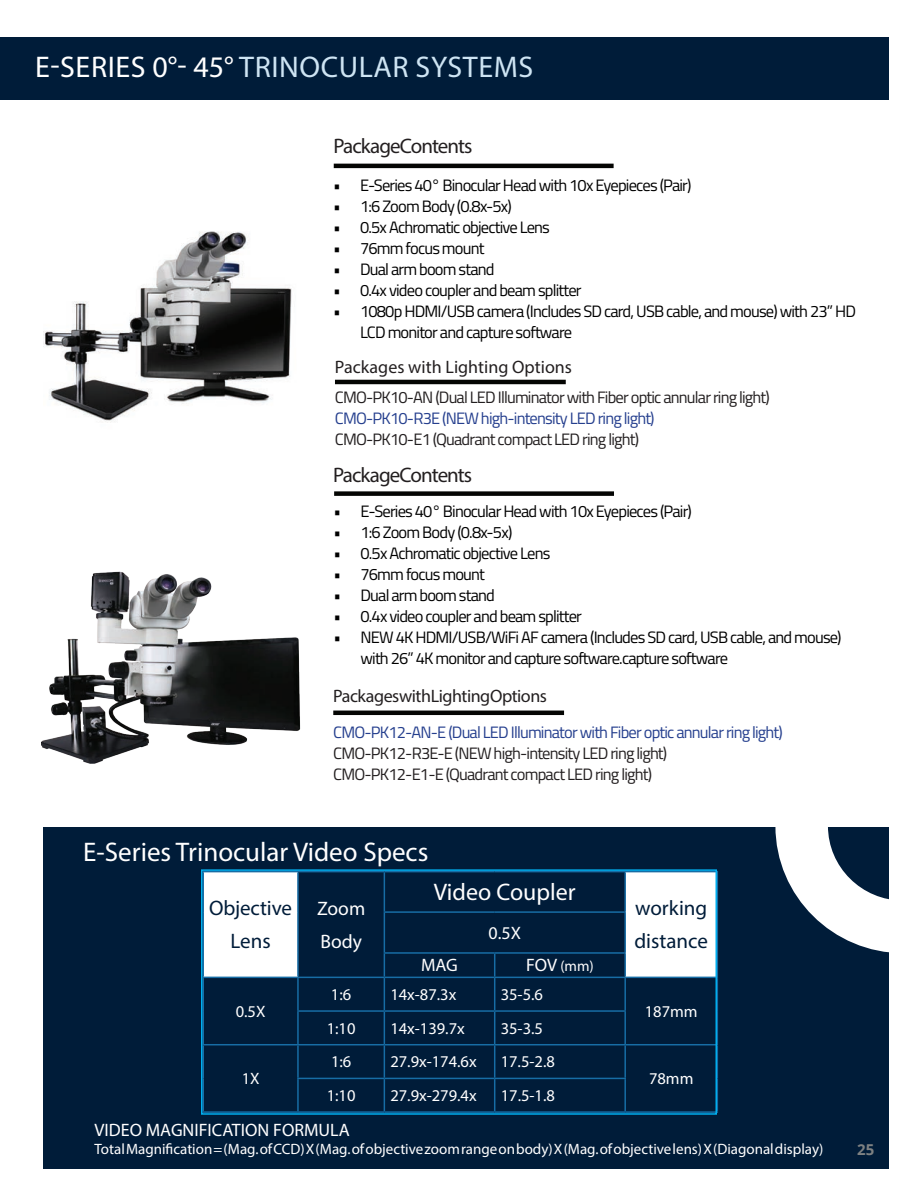
<style>
.page{position:relative;width:918px;height:1188px;background:#fff}
.page>*{position:absolute;margin:0;border:0;box-sizing:border-box;transform-origin:0 0}
.t1{font:30px "Myriad Pro";letter-spacing:.02em;color:#cee4f3}
.t2{font:27px "Myriad Pro";color:#fff}
.t3{font:24px "Myriad Pro";color:#fff}
.t4{font:21px "Myriad Pro";letter-spacing:-.045em;color:#231f20}
.t5{font:21px/33px "Myriad Pro";color:#001c39;text-align:center}
.t6{font:19.5px/33px "Myriad Pro";color:#fff}
.t7{font:18px "Myriad Pro";color:#fff}
.t8{font:18px "Myriad Pro";color:#231f20}
.t9{font:18px "Myriad Pro";letter-spacing:-.02em;color:#231f20}
.t10{font:16.5px/21px "Titillium Web";letter-spacing:-.05em;color:#000}
.t11{font:16.5px/21px "Titillium Web";letter-spacing:-.05em;color:#231f20}
.t12{font:16.5px "Titillium Web";letter-spacing:-.05em;color:#253f8e}
.t13{font:16.5px "Myriad Pro";color:#fff}
.t14{font:15px "Myriad Pro";color:#fff}
.t15{font:700 15px "Open Sans";color:#7e8182}
.s1{color:#fff}
.s2{font-size:18px}
</style>
<div class="page">
<div style="left:0;top:37px;width:889px;height:63px;background:#001c39"></div>
<div style="left:43px;top:827px;width:846px;height:342px;background:#001c39"></div>
<img style="left:43px;top:231px;width:249px;height:192px">
<hr style="left:334px;top:164px;width:280px;height:4px;background:#040503">
<hr style="left:335px;top:380px;width:231px;height:4px;background:#040503">
<img style="left:42px;top:571px;width:259px;height:193px">
<div style="left:334px;top:491px;width:280px;height:5px;background:#040503"></div>
<hr style="left:333px;top:711px;width:231px;height:4px;background:#040503">
<svg style="left:204px;top:872px;width:510px;height:105px"></svg>
<hr style="left:297px;top:872px;width:2px;height:40px;background:#176da5">
<hr style="left:384px;top:872px;width:1px;height:39px;background:#176da5">
<hr style="left:625px;top:871px;width:93px;height:1px;background:#176da5">
<hr style="left:624px;top:872px;width:2px;height:39px;background:#176da5">
<hr style="left:717px;top:872px;width:1px;height:40px;background:#176da5">
<hr style="left:297px;top:912px;width:2px;height:41px;background:#176da5">
<hr style="left:384px;top:911px;width:111px;height:2px;background:#176da5">
<hr style="left:384px;top:913px;width:1px;height:39px;background:#176da5">
<hr style="left:495px;top:911px;width:131px;height:2px;background:#176da5">
<hr style="left:624px;top:913px;width:2px;height:39px;background:#176da5">
<hr style="left:717px;top:912px;width:1px;height:41px;background:#176da5">
<hr style="left:297px;top:953px;width:2px;height:24px;background:#176da5">
<hr style="left:384px;top:952px;width:111px;height:2px;background:#176da5">
<svg style="left:384px;top:954px;width:1px;height:23px"></svg>
<hr style="left:495px;top:952px;width:131px;height:2px;background:#176da5">
<svg style="left:494px;top:954px;width:1px;height:23px"></svg>
<hr style="left:624px;top:954px;width:2px;height:23px;background:#176da5">
<svg style="left:717px;top:953px;width:1px;height:24px"></svg>
<hr style="left:202px;top:977px;width:96px;height:1px;background:#176da5">
<hr style="left:298px;top:977px;width:86px;height:1px;background:#176da5">
<hr style="left:297px;top:978px;width:2px;height:32px;background:#176da5">
<hr style="left:384px;top:977px;width:111px;height:1px;background:#176da5">
<hr style="left:384px;top:978px;width:1px;height:32px;background:#176da5">
<hr style="left:495px;top:977px;width:130px;height:1px;background:#176da5">
<hr style="left:494px;top:978px;width:1px;height:32px;background:#176da5">
<hr style="left:625px;top:977px;width:93px;height:1px;background:#176da5">
<hr style="left:624px;top:978px;width:2px;height:32px;background:#176da5">
<hr style="left:717px;top:978px;width:1px;height:33px;background:#176da5">
<hr style="left:297px;top:1010px;width:87px;height:2px;background:#176da5">
<hr style="left:297px;top:1012px;width:2px;height:32px;background:#176da5">
<hr style="left:384px;top:1010px;width:111px;height:2px;background:#176da5">
<hr style="left:384px;top:1012px;width:1px;height:32px;background:#176da5">
<hr style="left:495px;top:1010px;width:131px;height:2px;background:#176da5">
<hr style="left:494px;top:1012px;width:1px;height:32px;background:#176da5">
<hr style="left:624px;top:1012px;width:2px;height:32px;background:#176da5">
<hr style="left:717px;top:1011px;width:1px;height:33px;background:#176da5">
<hr style="left:202px;top:1044px;width:96px;height:1px;background:#176da5">
<hr style="left:298px;top:1044px;width:86px;height:1px;background:#176da5">
<hr style="left:297px;top:1045px;width:2px;height:33px;background:#176da5">
<hr style="left:384px;top:1044px;width:111px;height:1px;background:#176da5">
<hr style="left:384px;top:1045px;width:1px;height:33px;background:#176da5">
<hr style="left:495px;top:1044px;width:130px;height:1px;background:#176da5">
<hr style="left:494px;top:1045px;width:1px;height:33px;background:#176da5">
<hr style="left:625px;top:1044px;width:93px;height:1px;background:#176da5">
<hr style="left:624px;top:1045px;width:2px;height:33px;background:#176da5">
<hr style="left:717px;top:1045px;width:1px;height:33px;background:#176da5">
<hr style="left:297px;top:1078px;width:87px;height:1px;background:#176da5">
<hr style="left:297px;top:1079px;width:2px;height:32px;background:#176da5">
<hr style="left:384px;top:1078px;width:111px;height:1px;background:#176da5">
<hr style="left:384px;top:1079px;width:1px;height:32px;background:#176da5">
<hr style="left:495px;top:1078px;width:131px;height:1px;background:#176da5">
<hr style="left:494px;top:1079px;width:1px;height:32px;background:#176da5">
<hr style="left:624px;top:1079px;width:2px;height:32px;background:#176da5">
<hr style="left:717px;top:1078px;width:1px;height:33px;background:#176da5">
<hr style="left:202px;top:1111px;width:96px;height:2px;background:#176da5">
<hr style="left:298px;top:1111px;width:86px;height:2px;background:#176da5">
<hr style="left:384px;top:1111px;width:111px;height:2px;background:#176da5">
<hr style="left:495px;top:1111px;width:130px;height:2px;background:#176da5">
<hr style="left:625px;top:1111px;width:93px;height:2px;background:#176da5">
<div style="left:201px;top:869px;width:516px;height:246px;border:2px solid #00aeef"></div>
<svg style="left:775px;top:827px;width:114px;height:126px"></svg>
<h1 class="t1" style="left:35px;top:48px;width:500px"><span class="s1">E-SERIES 0°- 45°</span> TRINOCULAR SYSTEMS</h1>
<p class="t4" style="left:334px;top:133px;width:140px">Package Contents</p>
<p class="t10" style="left:333px;top:174px;width:360px">• E-Series 40° Binocular Head with 10x Eyepieces (Pair)</p>
<p class="t10" style="left:333px;top:195px;width:180px">• 1:6 Zoom Body (0.8x-5x)</p>
<p class="t10" style="left:333px;top:216px;width:218px">• 0.5x Achromatic objective Lens</p>
<p class="t10" style="left:333px;top:237px;width:153px">• 76mm focus mount</p>
<p class="t10" style="left:333px;top:258px;width:163px">• Dual arm boom stand</p>
<p class="t10" style="left:333px;top:279px;width:250px">• 0.4x video coupler and beam splitter</p>
<p class="t10" style="left:360px;top:300px;width:497px;text-indent:-27px">• 1080p HDMI/USB camera (Includes SD card, USB cable, and mouse) with 23” HD<br>LCD monitor and capture software</p>
<p class="t8" style="left:335px;top:356px;width:239px">Packages with Lighting Options</p>
<p class="t11" style="left:335px;top:386px;width:436px">CMO-PK10-AN (Dual LED Illuminator with Fiber optic annular ring light)</p>
<p class="t12" style="left:335px;top:406px;width:321px">CMO-PK10-R3E (NEW high-intensity LED ring light)</p>
<p class="t11" style="left:335px;top:428px;width:306px">CMO-PK10-E1 (Quadrant compact LED ring light)</p>
<p class="t4" style="left:333px;top:462px;width:140px">Package Contents</p>
<p class="t10" style="left:333px;top:500px;width:360px">• E-Series 40° Binocular Head with 10x Eyepieces (Pair)</p>
<p class="t10" style="left:333px;top:521px;width:180px">• 1:6 Zoom Body (0.8x-5x)</p>
<p class="t10" style="left:333px;top:542px;width:218px">• 0.5x Achromatic objective Lens</p>
<p class="t10" style="left:333px;top:563px;width:153px">• 76mm focus mount</p>
<p class="t10" style="left:333px;top:584px;width:163px">• Dual arm boom stand</p>
<p class="t10" style="left:333px;top:605px;width:250px">• 0.4x video coupler and beam splitter</p>
<p class="t10" style="left:360px;top:626px;width:483px;text-indent:-27px">• NEW 4K HDMI/USB/WiFi AF camera (Includes SD card, USB cable, and mouse) with 26” 4K monitor and capture software.capture software</p>
<p class="t9" style="left:333px;top:685px;width:215px">Packages with Lighting Options</p>
<p class="t12" style="left:333px;top:720px;width:451px">CMO-PK12-AN-E (Dual LED Illuminator with Fiber optic annular ring light)</p>
<p class="t11" style="left:333px;top:742px;width:336px">CMO-PK12-R3E-E (NEW high-intensity LED ring light)<br>CMO-PK12-E1-E (Quadrant compact LED ring light)</p>
<h2 class="t2" style="left:83px;top:835px;width:347px">E-Series Trinocular Video Specs</h2>
<p class="t5" style="left:209px;top:891px;width:84px">Objective<br>Lens</p>
<p class="t6" style="left:317px;top:891px;width:50px">Zoom<br>Body</p>
<h3 class="t3" style="left:434px;top:877px;width:143px">Video Coupler</h3>
<p class="t7" style="left:489px;top:922px;width:34px">0.5X</p>
<p class="t7" style="left:421px;top:954px;width:38px">MAG</p>
<p class="t14" style="left:526px;top:957px;width:69px"><span class="s2">FOV</span> (mm)</p>
<p class="t13" style="left:236px;top:1001px;width:31px">0.5X</p>
<p class="t13" style="left:242px;top:1068px;width:19px">1X</p>
<p class="t13" style="left:331px;top:984px;width:22px">1:6</p>
<p class="t13" style="left:390px;top:984px;width:67px">14x-87.3x</p>
<p class="t13" style="left:501px;top:984px;width:44px">35-5.6</p>
<p class="t13" style="left:327px;top:1018px;width:30px">1:10</p>
<p class="t13" style="left:390px;top:1018px;width:76px">14x-139.7x</p>
<p class="t13" style="left:501px;top:1018px;width:44px">35-3.5</p>
<p class="t13" style="left:331px;top:1052px;width:22px">1:6</p>
<p class="t13" style="left:390px;top:1052px;width:88px">27.9x-174.6x</p>
<p class="t13" style="left:501px;top:1052px;width:56px">17.5-2.8</p>
<p class="t13" style="left:327px;top:1085px;width:30px">1:10</p>
<p class="t13" style="left:390px;top:1085px;width:88px">27.9x-279.4x</p>
<p class="t13" style="left:501px;top:1085px;width:56px">17.5-1.8</p>
<p class="t5" style="left:634px;top:891px;width:75px;text-align:left">working distance</p>
<p class="t13" style="left:645px;top:1001px;width:54px">187mm</p>
<p class="t13" style="left:649px;top:1068px;width:46px">78mm</p>
<p class="t7" style="left:95px;top:1118px;width:257px">VIDEO MAGNIFICATION FORMULA</p>
<p class="t14" style="left:95px;top:1139px;width:730px">Total Magnification = (Mag. of CCD) X (Mag. of objective zoom range on body) X (Mag. of objective lens) X (Diagonal display)</p>
<p class="t15" style="left:857px;top:1139px;width:19px">25</p>
</div>
